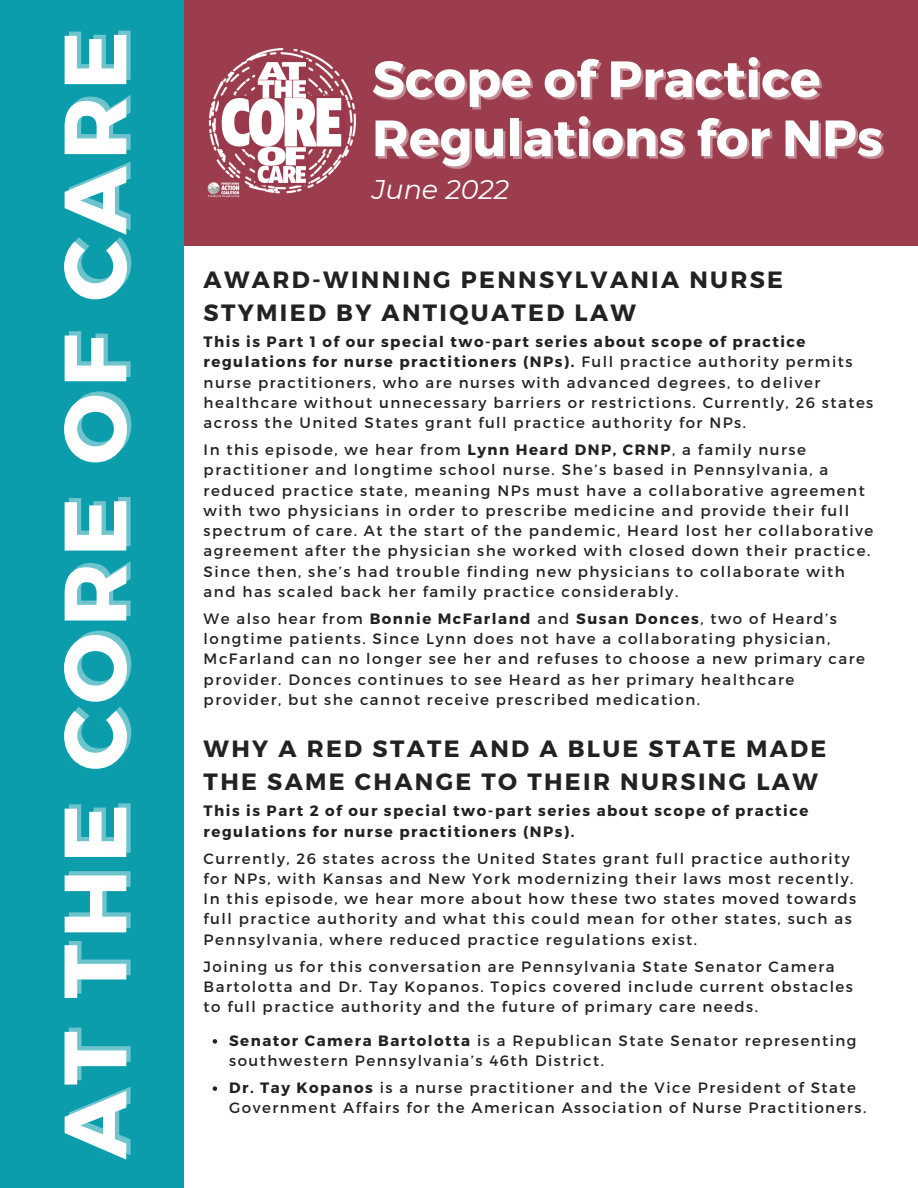
<style>
.page{position:relative;width:918px;height:1188px;background:#fff}
.page>*{position:absolute;margin:0;border:0;box-sizing:border-box;transform-origin:0 0}
.t1{font:700 88.05px "Montserrat";letter-spacing:.07em;color:#fff}
.t2{font:700 51px "Montserrat";color:#fff}
.t3{font:italic 27px "Montserrat";color:#fff}
.t4{font:700 23.55px/32.7px "Montserrat";letter-spacing:.1em;color:#222}
.t5{font:15px/20.2px "Montserrat";letter-spacing:.1em;color:#222}
.t6{font:700 15px/20.2px "Montserrat";letter-spacing:.1em;color:#222}
.s1{font-weight:700}
</style>
<div class="page">
<div style="left:176px;top:0;width:742px;height:245px;background:#9c3d4e"></div>
<div style="left:0;top:0;width:183px;height:1188px;background:#0c9dad"></div>
<img style="left:207px;top:49px;width:149px;height:148px">
<svg style="left:213px;top:1039px;width:4px;height:5px"></svg>
<svg style="left:213px;top:1086px;width:4px;height:5px"></svg>
<p class="t1" style="left:38px;top:1159px;width:1130px;rotate:-90deg">AT THE CORE OF CARE</p>
<p class="t2" style="left:372px;top:46px;width:450px">Scope of Practice</p>
<p class="t2" style="left:372px;top:105px;width:512px">Regulations for NPs</p>
<p class="t3" style="left:372px;top:172px;width:139px">June 2022</p>
<p class="t4" style="left:204px;top:262px;width:581px">AWARD-WINNING PENNSYLVANIA NURSE<br>STYMIED BY ANTIQUATED LAW</p>
<p class="t5" style="left:204px;top:331px;width:671px"><span class="s1">This is Part 1 of our special two-part series about scope of practice regulations for nurse practitioners (NPs).</span> Full practice authority permits nurse practitioners, who are nurses with advanced degrees, to deliver healthcare without unnecessary barriers or restrictions. Currently, 26 states across the United States grant full practice authority for NPs.</p>
<p class="t5" style="left:204px;top:439px;width:671px">In this episode, we hear from <span class="s1">Lynn Heard DNP, CRNP</span>, a family nurse practitioner and longtime school nurse. She’s based in Pennsylvania, a reduced practice state, meaning NPs must have a collaborative agreement with two physicians in order to prescribe medicine and provide their full spectrum of care. At the start of the pandemic, Heard lost her collaborative agreement after the physician she worked with closed down their practice.<br>Since then, she’s had trouble finding new physicians to collaborate with and has scaled back her family practice considerably.</p>
<p class="t5" style="left:204px;top:608px;width:663px">We also hear from <span class="s1">Bonnie McFarland</span> and <span class="s1">Susan Donces</span>, two of Heard’s longtime patients. Since Lynn does not have a collaborating physician, McFarland can no longer see her and refuses to choose a new primary care provider. Donces continues to see Heard as her primary healthcare provider, but she cannot receive prescribed medication.</p>
<p class="t4" style="left:204px;top:731px;width:624px">WHY A RED STATE AND A BLUE STATE MADE<br>THE SAME CHANGE TO THEIR NURSING LAW</p>
<p class="t6" style="left:204px;top:800px;width:606px">This is Part 2 of our special two-part series about scope of practice regulations for nurse practitioners (NPs).</p>
<p class="t5" style="left:204px;top:847px;width:654px">Currently, 26 states across the United States grant full practice authority for NPs, with Kansas and New York modernizing their laws most recently.<br>In this episode, we hear more about how these two states moved towards full practice authority and what this could mean for other states, such as Pennsylvania, where reduced practice regulations exist.</p>
<p class="t5" style="left:204px;top:955px;width:651px">Joining us for this conversation are Pennsylvania State Senator Camera<br>Bartolotta and Dr. Tay Kopanos. Topics covered include current obstacles to full practice authority and the future of primary care needs.</p>
<p class="t5" style="left:229px;top:1030px;width:629px"><span class="s1">Senator Camera Bartolotta</span> is a Republican State Senator representing southwestern Pennsylvania’s 46th District.</p>
<p class="t5" style="left:229px;top:1077px;width:639px"><span class="s1">Dr. Tay Kopanos</span> is a nurse practitioner and the Vice President of State<br>Government Affairs for the American Association of Nurse Practitioners.</p>
</div>
